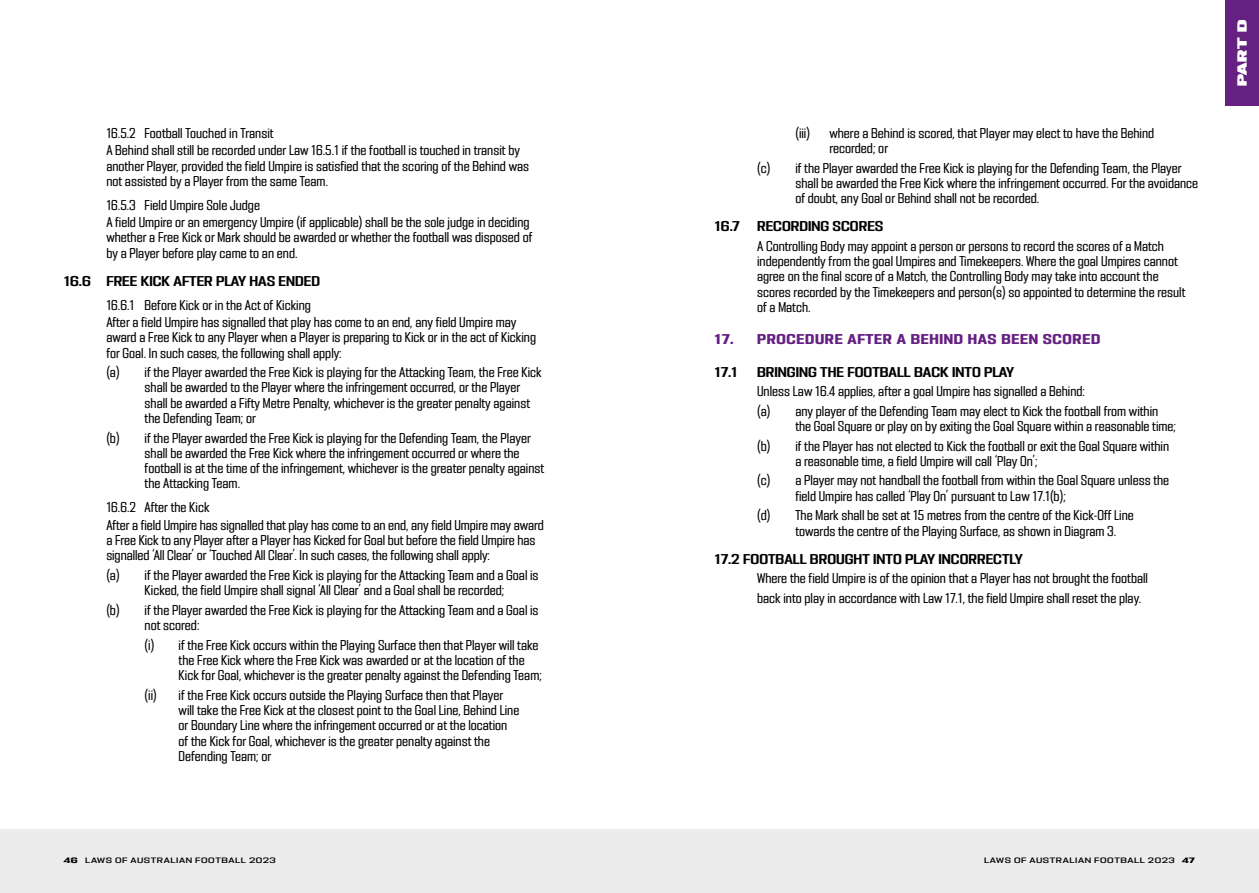
<style>
.page{position:relative;width:1259px;height:893px;background:#fff}
.page>*{position:absolute;margin:0;border:0;box-sizing:border-box;transform-origin:0 0}
.t1{font:12.75px/15.3px "PODIUM Sharp 4.7";color:#000}
.t2{font:12.75px "PODIUM Sharp 5.9";color:#000}
.t3{font:12.75px "PODIUM Sharp 5.10";letter-spacing:.05em;color:#652082}
.t4{font:12px "PODIUM Sharp 7.12";color:#fff}
.t5{font:7.05px "PODIUM Sharp 7.8";letter-spacing:.085em;color:#000}
.s1{font-family:"PODIUM Sharp 7.10"}
</style>
<div class="page">
<div style="left:0;top:829px;width:1259px;height:64px;background:#ececec"></div>
<div style="left:1225px;top:0;width:34px;height:106px;background:#652082"></div>
<p class="t1" style="left:106px;top:124px;width:415px;line-height:17.4px">16.5.2 Football Touched in Transit<br>A Behind shall still be recorded under Law 16.5.1 if the football is touched in transit by</p>
<p class="t1" style="left:106px;top:158px;width:424px">another Player, provided the field Umpire is satisfied that the scoring of the Behind was not assisted by a Player from the same Team.</p>
<p class="t1" style="left:106px;top:196px;width:425px;line-height:17.4px">16.5.3 Field Umpire Sole Judge<br>A field Umpire or an emergency Umpire (if applicable) shall be the sole judge in deciding</p>
<p class="t1" style="left:106px;top:230px;width:427px">whether a Free Kick or Mark should be awarded or whether the football was disposed of by a Player before play came to an end.</p>
<p class="t2" style="left:64px;top:273px;width:258px">16.6 FREE KICK AFTER PLAY HAS ENDED</p>
<p class="t1" style="left:106px;top:296px;width:412px;line-height:17.4px">16.6.1 Before Kick or in the Act of Kicking<br>After a field Umpire has signalled that play has come to an end, any field Umpire may</p>
<p class="t1" style="left:106px;top:330px;width:431px">award a Free Kick to any Player when a Player is preparing to Kick or in the act of Kicking for Goal. In such cases, the following shall apply:</p>
<p class="t1" style="left:145px;top:364px;width:398px;text-indent:-38px">(a) if the Player awarded the Free Kick is playing for the Attacking Team, the Free Kick shall be awarded to the Player where the infringement occurred, or the Player shall be awarded a Fifty Metre Penalty, whichever is the greater penalty against the Defending Team; or</p>
<p class="t1" style="left:145px;top:430px;width:401px;text-indent:-38px">(b) if the Player awarded the Free Kick is playing for the Defending Team, the Player shall be awarded the Free Kick where the infringement occurred or where the football is at the time of the infringement, whichever is the greater penalty against the Attacking Team.</p>
<p class="t1" style="left:106px;top:499px;width:439px;line-height:17.4px">16.6.2 After the Kick<br>After a field Umpire has signalled that play has come to an end, any field Umpire may award</p>
<p class="t1" style="left:106px;top:532px;width:431px">a Free Kick to any Player after a Player has Kicked for Goal but before the field Umpire has signalled ‘All Clear’ or ‘Touched All Clear’. In such cases, the following shall apply:</p>
<p class="t1" style="left:106px;top:567px;width:434px;text-align:center">(a) if the Player awarded the Free Kick is playing for the Attacking Team and a Goal is<br>Kicked, the field Umpire shall signal ‘All Clear’ and a Goal shall be recorded;</p>
<p class="t1" style="left:145px;top:602px;width:395px;text-indent:-38px">(b) if the Player awarded the Free Kick is playing for the Attacking Team and a Goal is not scored:</p>
<p class="t1" style="left:179px;top:637px;width:365px;text-indent:-34px">(i) if the Free Kick occurs within the Playing Surface then that Player will take the Free Kick where the Free Kick was awarded or at the location of the<br>Kick for Goal, whichever is the greater penalty against the Defending Team;</p>
<p class="t1" style="left:179px;top:687px;width:342px;text-indent:-34px">(ii) if the Free Kick occurs outside the Playing Surface then that Player will take the Free Kick at the closest point to the Goal Line, Behind Line or Boundary Line where the infringement occurred or at the location of the Kick for Goal, whichever is the greater penalty against the Defending Team; or</p>
<p class="t1" style="left:795px;top:125px;width:16px">(iii)</p>
<p class="t1" style="left:829px;top:125px;width:326px">where a Behind is scored, that Player may elect to have the Behind recorded; or</p>
<p class="t1" style="left:795px;top:160px;width:404px;text-indent:-38px">(c) if the Player awarded the Free Kick is playing for the Defending Team, the Player shall be awarded the Free Kick where the infringement occurred. For the avoidance of doubt, any Goal or Behind shall not be recorded.</p>
<p class="t2" style="left:714px;top:218px;width:27px">16.7</p>
<p class="t2" style="left:757px;top:218px;width:128px">RECORDING SCORES</p>
<p class="t1" style="left:757px;top:238px;width:430px">A Controlling Body may appoint a person or persons to record the scores of a Match independently from the goal Umpires and Timekeepers. Where the goal Umpires cannot agree on the final score of a Match, the Controlling Body may take into account the scores recorded by the Timekeepers and person(s) so appointed to determine the result of a Match.</p>
<p class="t3" style="left:714px;top:331px;width:387px">17. PROCEDURE AFTER A BEHIND HAS BEEN SCORED</p>
<p class="t2" style="left:714px;top:363px;width:25px">17.1</p>
<p class="t2" style="left:757px;top:363px;width:258px">BRINGING THE FOOTBALL BACK INTO PLAY</p>
<p class="t1" style="left:757px;top:381px;width:403px;line-height:19.5px">Unless Law 16.4 applies, after a goal Umpire has signalled a Behind:<br>(a) any player of the Defending Team may elect to Kick the football from within</p>
<p class="t1" style="left:757px;top:416px;width:420px;line-height:19.5px;text-indent:38px">the Goal Square or play on by exiting the Goal Square within a reasonable time; (b) if the Player has not elected to Kick the football or exit the Goal Square within</p>
<p class="t1" style="left:757px;top:451px;width:414px;line-height:19.5px;text-indent:38px">a reasonable time, a field Umpire will call ‘Play On’;<br>(c) a Player may not handball the football from within the Goal Square unless the</p>
<p class="t1" style="left:757px;top:486px;width:378px;line-height:19.5px;text-indent:38px">field Umpire has called ‘Play On’ pursuant to Law 17.1(b);<br>(d) The Mark shall be set at 15 metres from the centre of the Kick-Off Line</p>
<p class="t1" style="left:795px;top:523px;width:322px">towards the centre of the Playing Surface, as shown in Diagram 3.</p>
<p class="t2" style="left:714px;top:550px;width:310px">17.2 FOOTBALL BROUGHT INTO PLAY INCORRECTLY</p>
<p class="t1" style="left:757px;top:568px;width:392px;line-height:19.5px">Where the field Umpire is of the opinion that a Player has not brought the football back into play in accordance with Law 17.1, the field Umpire shall reset the play.</p>
<p class="t5" style="left:64px;top:856px;width:214px"><span class="s1">46</span> LAWS OF AUSTRALIAN FOOTBALL 2023</p>
<p class="t5" style="left:984px;top:856px;width:213px">LAWS OF AUSTRALIAN FOOTBALL 2023 <span class="s1">47</span></p>
<p class="t4" style="left:1234px;top:86px;width:68px;rotate:-90deg">PART D</p>
</div>
